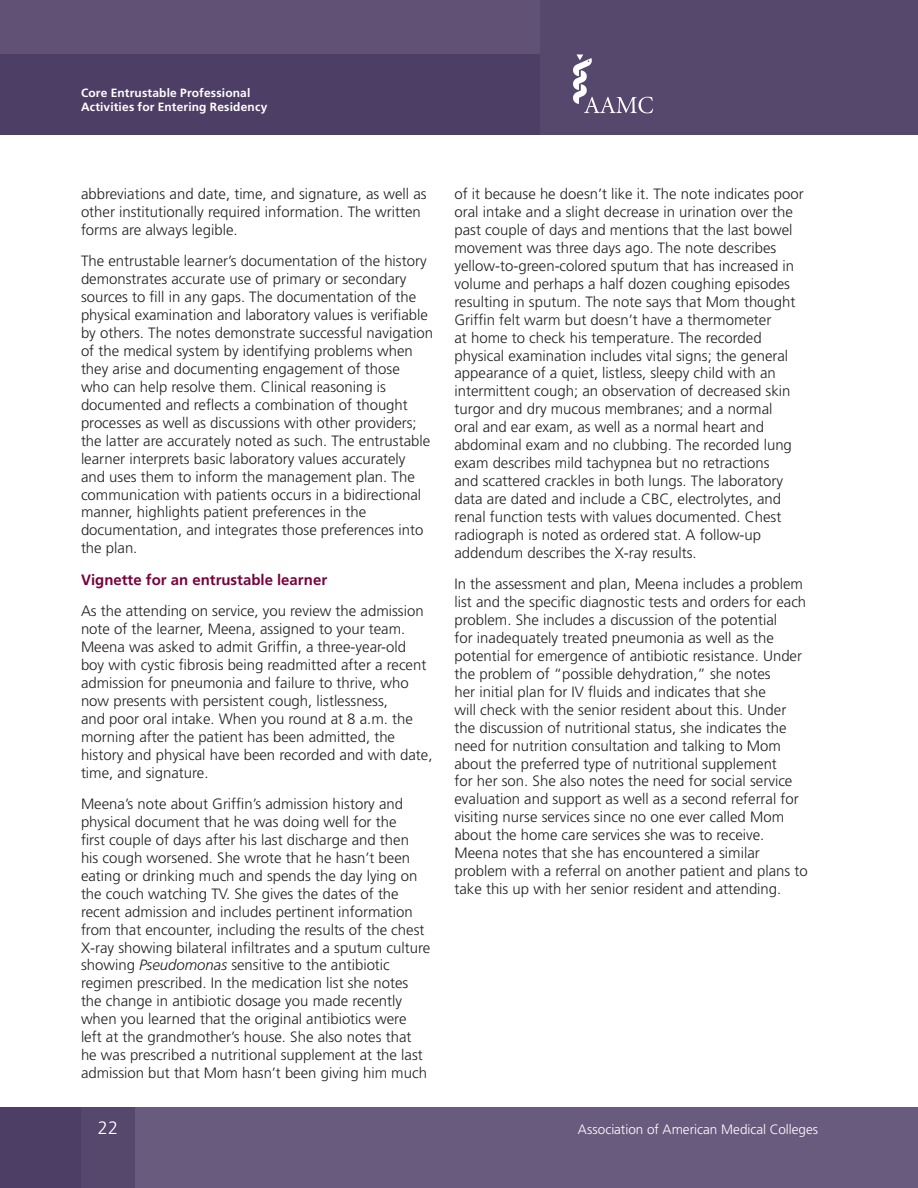
<style>
.page{position:relative;width:918px;height:1188px;background:#fff}
.page>*{position:absolute;margin:0;border:0;box-sizing:border-box;transform-origin:0 0}
.t1{font:300 18px "Frutiger";color:#fff}
.body_text{font:300 15px/18px "Frutiger";color:#231f20}
.body_text-2{font:700 15px "Frutiger";color:#7a003b}
.t2{font:300 13.5px "Frutiger";color:#fff}
.t3{font:700 12px/14.4px "Frutiger";letter-spacing:.015em;color:#fff}
.s1{font-style:italic}
</style>
<div class="page">
<div style="left:0;top:0;width:550px;height:68px;background:#605175"></div>
<div style="left:0;top:54px;width:550px;height:81px;background:#4d3e65"></div>
<div style="left:0;top:1107px;width:135px;height:81px;background:#4d3e65"></div>
<div style="left:108px;top:1107px;width:810px;height:81px;background:#695b7d"></div>
<div style="left:540px;top:0;width:378px;height:135px;background:#56476d"></div>
<svg style="left:573px;top:54px;width:80px;height:59px"></svg>
<div style="left:81px;top:1107px;width:54px;height:81px;background:#56476d"></div>
<p class="t3" style="left:81px;top:86px;width:188px">Core Entrustable Professional<br>Activities for Entering Residency</p>
<p class="body_text" style="left:81px;top:185px;width:347px">abbreviations and date, time, and signature, as well as other institutionally required information. The written forms are always legible.</p>
<p class="body_text" style="left:81px;top:252px;width:354px">The entrustable learner’s documentation of the history demonstrates accurate use of primary or secondary sources to fill in any gaps. The documentation of the physical examination and laboratory values is verifiable by others. The notes demonstrate successful navigation of the medical system by identifying problems when they arise and documenting engagement of those<br>who can help resolve them. Clinical reasoning is documented and reflects a combination of thought processes as well as discussions with other providers; the latter are accurately noted as such. The entrustable learner interprets basic laboratory values accurately and uses them to inform the management plan. The communication with patients occurs in a bidirectional manner, highlights patient preferences in the documentation, and integrates those preferences into the plan.</p>
<p class="body_text-2" style="left:81px;top:571px;width:248px">Vignette for an entrustable learner</p>
<p class="body_text" style="left:81px;top:602px;width:353px">As the attending on service, you review the admission note of the learner, Meena, assigned to your team.<br>Meena was asked to admit Griffin, a three-year-old boy with cystic fibrosis being readmitted after a recent admission for pneumonia and failure to thrive, who now presents with persistent cough, listlessness,<br>and poor oral intake. When you round at 8 a.m. the morning after the patient has been admitted, the history and physical have been recorded and with date, time, and signature.</p>
<p class="body_text" style="left:81px;top:795px;width:351px">Meena’s note about Griffin’s admission history and physical document that he was doing well for the<br>first couple of days after his last discharge and then<br>his cough worsened. She wrote that he hasn’t been eating or drinking much and spends the day lying on the couch watching TV. She gives the dates of the recent admission and includes pertinent information from that encounter, including the results of the chest X-ray showing bilateral infiltrates and a sputum culture showing <span class="s1">Pseudomonas</span> sensitive to the antibiotic regimen prescribed. In the medication list she notes the change in antibiotic dosage you made recently when you learned that the original antibiotics were left at the grandmother’s house. She also notes that he was prescribed a nutritional supplement at the last admission but that Mom hasn’t been giving him much</p>
<p class="body_text" style="left:454px;top:185px;width:351px">of it because he doesn’t like it. The note indicates poor oral intake and a slight decrease in urination over the past couple of days and mentions that the last bowel movement was three days ago. The note describes yellow-to-green-colored sputum that has increased in volume and perhaps a half dozen coughing episodes resulting in sputum. The note says that Mom thought Griffin felt warm but doesn’t have a thermometer<br>at home to check his temperature. The recorded physical examination includes vital signs; the general appearance of a quiet, listless, sleepy child with an intermittent cough; an observation of decreased skin turgor and dry mucous membranes; and a normal<br>oral and ear exam, as well as a normal heart and abdominal exam and no clubbing. The recorded lung exam describes mild tachypnea but no retractions<br>and scattered crackles in both lungs. The laboratory data are dated and include a CBC, electrolytes, and renal function tests with values documented. Chest radiograph is noted as ordered stat. A follow-up addendum describes the X-ray results.</p>
<p class="body_text" style="left:454px;top:575px;width:355px">In the assessment and plan, Meena includes a problem list and the specific diagnostic tests and orders for each problem. She includes a discussion of the potential<br>for inadequately treated pneumonia as well as the potential for emergence of antibiotic resistance. Under the problem of “possible dehydration,” she notes<br>her initial plan for IV fluids and indicates that she<br>will check with the senior resident about this. Under the discussion of nutritional status, she indicates the need for nutrition consultation and talking to Mom about the preferred type of nutritional supplement<br>for her son. She also notes the need for social service evaluation and support as well as a second referral for visiting nurse services since no one ever called Mom about the home care services she was to receive.<br>Meena notes that she has encountered a similar problem with a referral on another patient and plans to take this up with her senior resident and attending.</p>
<p class="t1" style="left:98px;top:1118px;width:22px">22</p>
<p class="t2" style="left:578px;top:1122px;width:242px">Association of American Medical Colleges</p>
</div>
